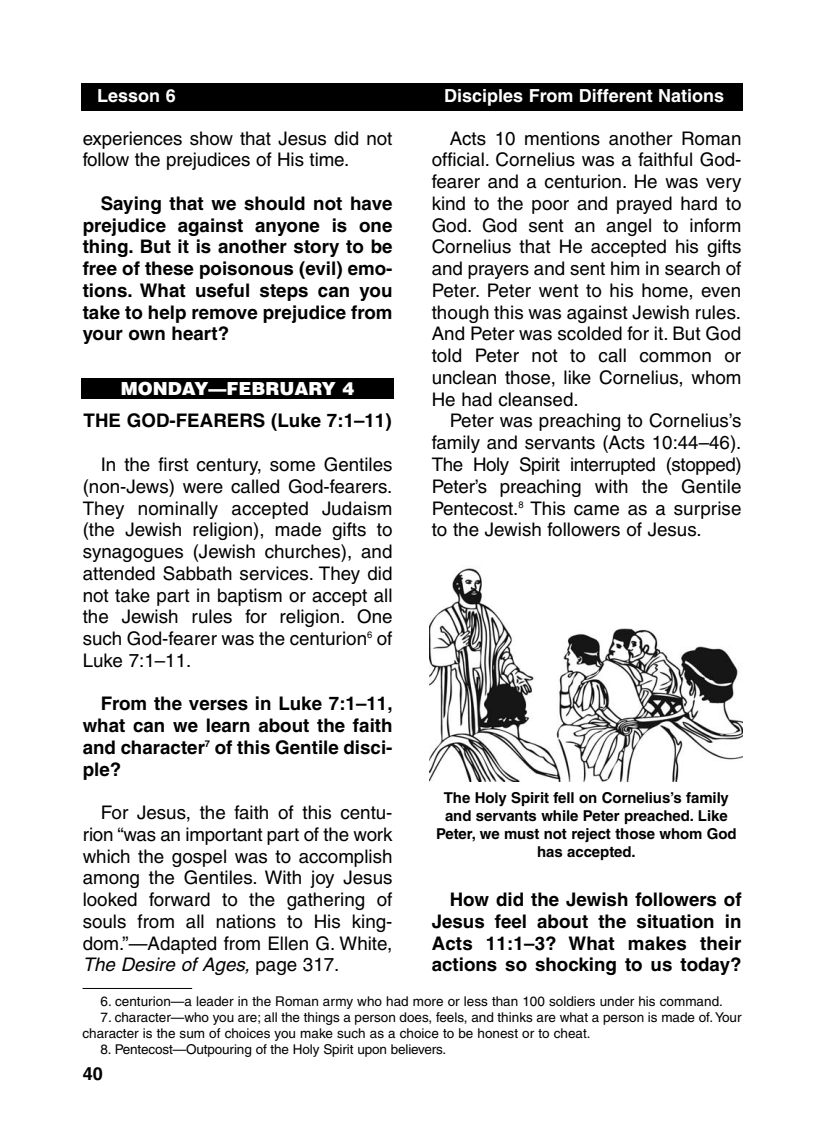
<style>
.page{position:relative;width:824px;height:1148px;background:#fff}
.page>*{position:absolute;margin:0;border:0;box-sizing:border-box;transform-origin:0 0}
.t1{font:18.75px/21.8px "Helvetica";color:#000;text-align:justify}
.t2{font:700 18.75px/21.8px "Helvetica";color:#000;text-align:justify}
.t3{font:700 18px "Helvetica";color:#fff}
.t4{font:900 18px "Helvetica";color:#fff}
.t5{font:700 18px "Helvetica";color:#000}
.t6{font:700 15px/18px "Helvetica";letter-spacing:-.005em;color:#000;text-align:center}
.t7{font:13.5px/15.8px "Helvetica";color:#000}
.s1{font-style:italic}
</style>
<div class="page">
<div style="left:81px;top:84px;width:661px;height:27px;background:#000"></div>
<div style="left:81px;top:378px;width:313px;height:20px;background:#000"></div>
<img style="left:430px;top:568px;width:312px;height:213px">
<hr style="left:82px;top:988px;width:110px;height:1px;background:#000">
<p class="t3" style="left:97px;top:89px;width:80px">Lesson 6</p>
<p class="t3" style="left:444px;top:89px;width:282px">Disciples From Different Nations</p>
<p class="t1" style="left:83px;top:129px;width:311px">experiences show that Jesus did not follow the prejudices of His time.</p>
<p class="t2" style="left:83px;top:194px;width:311px;text-indent:18px">Saying that we should not have prejudice against anyone is one thing. But it is another story to be free of these poisonous (evil) emo&shy;tions. What useful steps can you take to help remove prejudice from your own heart?</p>
<p class="t4" style="left:121px;top:378px;width:235px">MONDAY—FEBRUARY 4</p>
<p class="t2" style="left:84px;top:411px;width:309px">THE GOD-FEARERS (Luke 7:1–11)</p>
<p class="t1" style="left:83px;top:455px;width:311px;text-indent:18px">In the first century, some Gentiles (non-Jews) were called God-fearers.<br>They nominally accepted Judaism (the Jewish religion), made gifts to synagogues (Jewish churches), and attended Sabbath services. They did not take part in baptism or accept all the Jewish rules for religion. One such God-fearer was the centurion<sup>6</sup> of Luke 7:1–11.</p>
<p class="t2" style="left:83px;top:694px;width:311px;text-indent:18px">From the verses in Luke 7:1–11, what can we learn about the faith and character<sup>7</sup> of this Gentile disci&shy;ple?</p>
<p class="t1" style="left:83px;top:803px;width:311px;text-indent:18px">For Jesus, the faith of this centu&shy;rion “was an important part of the work which the gospel was to accomplish among the Gentiles. With joy Jesus looked forward to the gathering of souls from all nations to His king&shy;dom.”—Adapted from Ellen G. White, <span class="s1">The Desire of Ages,</span> page 317.</p>
<p class="t1" style="left:431px;top:129px;width:311px;text-indent:18px">Acts 10 mentions another Roman official. Cornelius was a faithful God&shy;fearer and a centurion. He was very kind to the poor and prayed hard to God. God sent an angel to inform Cornelius that He accepted his gifts and prayers and sent him in search of Peter. Peter went to his home, even though this was against Jewish rules.<br>And Peter was scolded for it. But God told Peter not to call common or unclean those, like Cornelius, whom He had cleansed.</p>
<p class="t1" style="left:431px;top:412px;width:311px;text-indent:18px">Peter was preaching to Cornelius’s family and servants (Acts 10:44–46).<br>The Holy Spirit interrupted (stopped)<br>Peter’s preaching with the Gentile Pentecost.<sup>8</sup> This came as a surprise to the Jewish followers of Jesus.</p>
<p class="t6" style="left:436px;top:790px;width:302px">The Holy Spirit fell on Cornelius’s family and servants while Peter preached. Like Peter, we must not reject those whom God has accepted.</p>
<p class="t2" style="left:431px;top:890px;width:311px;text-indent:18px">How did the Jewish followers of Jesus feel about the situation in Acts 11:1–3? What makes their actions so shocking to us today?</p>
<p class="t7" style="left:101px;top:994px;width:623px">6. centurion—a leader in the Roman army who had more or less than 100 soldiers under his command.</p>
<p class="t7" style="left:82px;top:1010px;width:660px;text-indent:18px">7. character—who you are; all the things a person does, feels, and thinks are what a person is made of.Your character is the sum of choices you make such as a choice to be honest or to cheat.</p>
<p class="t7" style="left:101px;top:1042px;width:347px">8. Pentecost—Outpouring of the Holy Spirit upon believers.</p>
<p class="t5" style="left:83px;top:1066px;width:22px">40</p>
</div>
